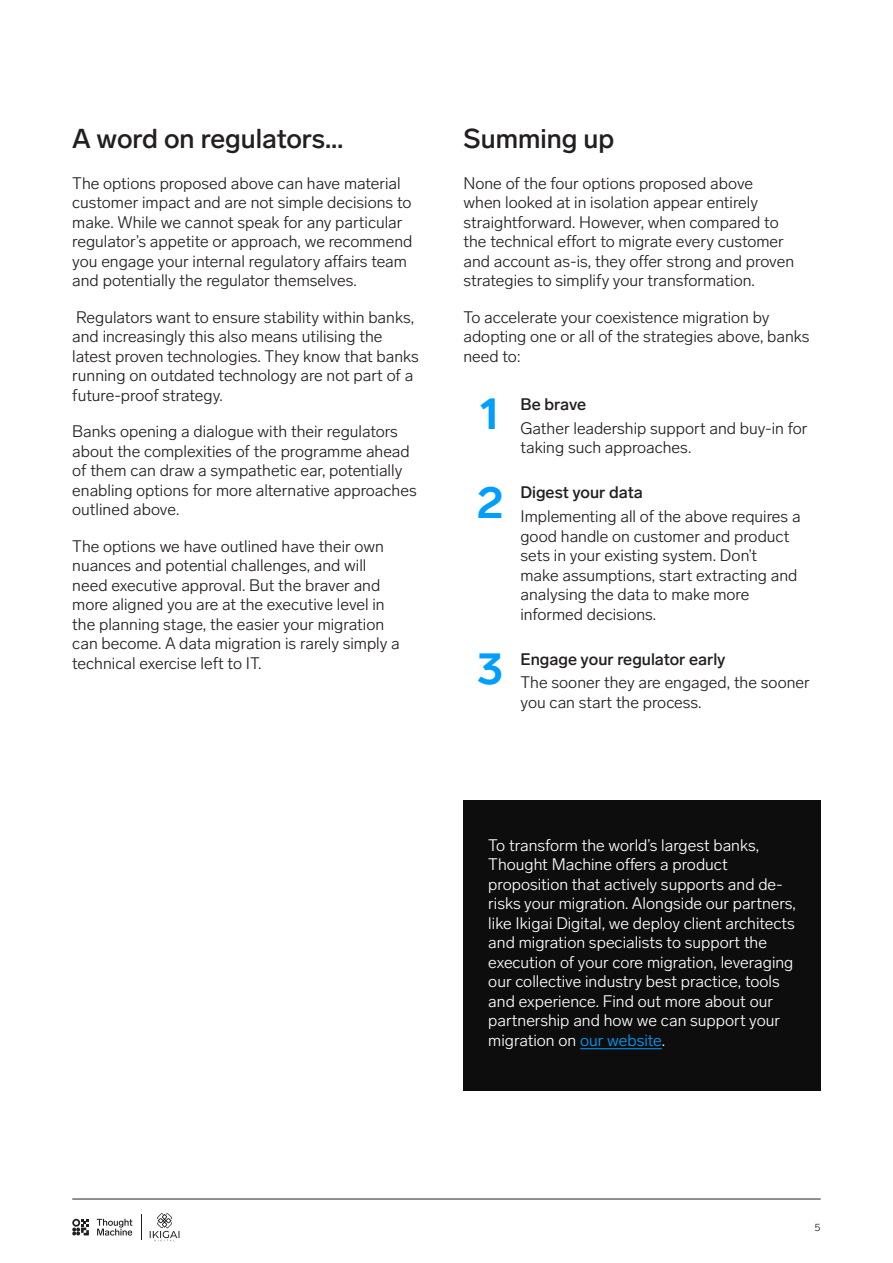
<style>
.page{position:relative;width:893px;height:1263px;background:#fff}
.page>*{position:absolute;margin:0;border:0;box-sizing:border-box;transform-origin:0 0}
.Body_text{font:700 45px "Lab Grotesque";color:#009eff}
.Heading_2{font:500 27px "Lab Grotesque";color:#231f20}
.Body_text-2{font:300 16.5px/19.5px "Lab Grotesque";color:#231f20}
.Body_text-3{font:300 16.5px/19.5px "Lab Grotesque";color:#fff}
.Body_text-4{font:500 16.5px "Lab Grotesque";color:#231f20}
.t1{font:300 10.5px "Lab Grotesque";color:#231f20}
.s1{color:#009eff}
</style>
<div class="page">
<hr style="left:72px;top:1199px;width:749px;height:1px;background:#231f20">
<svg style="left:141px;top:1214px;width:1px;height:26px"></svg>
<svg style="left:150px;top:1213px;width:29px;height:28px"></svg>
<svg style="left:97px;top:1219px;width:35px;height:16px"></svg>
<svg style="left:72px;top:1219px;width:17px;height:16px"></svg>
<div style="left:463px;top:800px;width:358px;height:290px;background:#0d0d0d"></div>
<hr style="left:580px;top:1048px;width:82px;height:1px;background:#009eff">
<p class="Heading_2" style="left:72px;top:122px;width:273px">A word on regulators…</p>
<p class="Body_text-2" style="left:72px;top:173px;width:342px">The options proposed above can have material customer impact and are not simple decisions to make. While we cannot speak for any particular regulator’s appetite or approach, we recommend you engage your internal regulatory affairs team and potentially the regulator themselves.</p>
<p class="Body_text-2" style="left:72px;top:307px;width:348px">Regulators want to ensure stability within banks, and increasingly this also means utilising the latest proven technologies. They know that banks running on outdated technology are not part of a future-proof strategy.</p>
<p class="Body_text-2" style="left:72px;top:422px;width:346px">Banks opening a dialogue with their regulators about the complexities of the programme ahead of them can draw a sympathetic ear, potentially enabling options for more alternative approaches outlined above.</p>
<p class="Body_text-2" style="left:72px;top:536px;width:329px">The options we have outlined have their own nuances and potential challenges, and will need executive approval. But the braver and more aligned you are at the executive level in the planning stage, the easier your migration can become. A data migration is rarely simply a technical exercise left to IT.</p>
<p class="Heading_2" style="left:463px;top:122px;width:152px">Summing up</p>
<p class="Body_text-2" style="left:463px;top:173px;width:332px">None of the four options proposed above when looked at in isolation appear entirely straightforward. However, when compared to the technical effort to migrate every customer and account as-is, they offer strong and proven strategies to simplify your transformation.</p>
<p class="Body_text-2" style="left:463px;top:307px;width:347px">To accelerate your coexistence migration by adopting one or all of the strategies above, banks need to:</p>
<p class="Body_text-4" style="left:520px;top:394px;width:67px">Be brave</p>
<p class="Body_text-2" style="left:520px;top:418px;width:288px">Gather leadership support and buy-in for taking such approaches.</p>
<p class="Body_text-4" style="left:520px;top:483px;width:124px">Digest your data</p>
<p class="Body_text-2" style="left:520px;top:507px;width:282px">Implementing all of the above requires a good handle on customer and product sets in your existing system. Don’t<br>make assumptions, start extracting and analysing the data to make more informed decisions.</p>
<p class="Body_text-4" style="left:520px;top:649px;width:207px">Engage your regulator early</p>
<p class="Body_text-2" style="left:520px;top:673px;width:291px">The sooner they are engaged, the sooner you can start the process.</p>
<p class="Body_text" style="left:480px;top:386px;width:22px">1</p>
<p class="Body_text" style="left:477px;top:475px;width:28px">2</p>
<p class="Body_text" style="left:477px;top:641px;width:28px">3</p>
<p class="Body_text-3" style="left:488px;top:835px;width:309px">To transform the world’s largest banks, Thought Machine offers a product proposition that actively supports and de&shy;risks your migration. Alongside our partners, like Ikigai Digital, we deploy client architects and migration specialists to support the execution of your core migration, leveraging our collective industry best practice, tools and experience. Find out more about our partnership and how we can support your migration on <span class="s1">our website</span>.</p>
<p class="t1" style="left:814px;top:1221px;width:8px">5</p>
</div>
